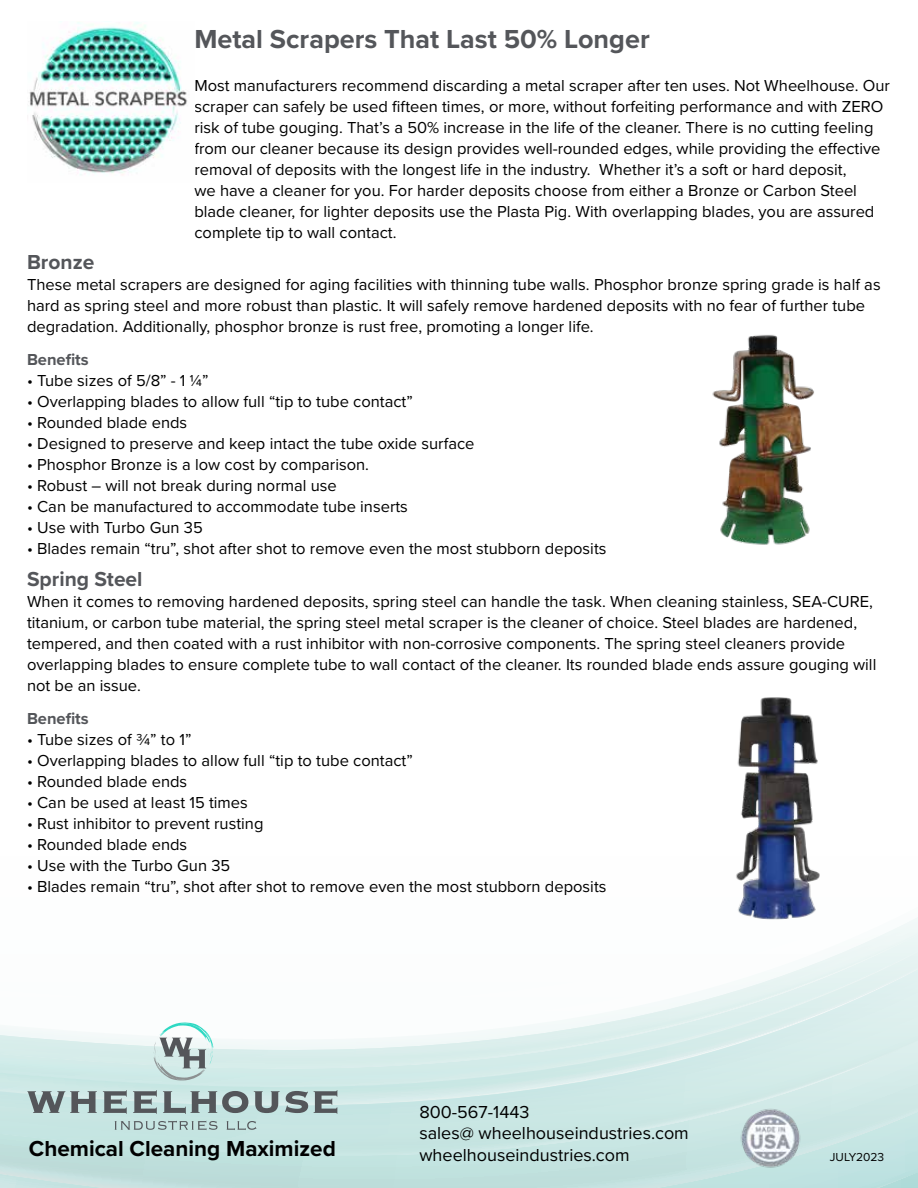
<style>
.page{position:relative;width:918px;height:1188px;background:#fff}
.page>*{position:absolute;margin:0;border:0;box-sizing:border-box;transform-origin:0 0}
.t1{font:700 27px "Proxima Nova";color:#54565a}
.t2{font:700 22.5px "Proxima Nova";color:#000}
.t3{font:700 21px "Proxima Nova";color:#54565a}
.t4{font:18px/21.6px "Proxima Nova";color:#000}
.t5{font:16.5px/21px "Proxima Nova";color:#000}
.t6{font:700 16.5px "Proxima Nova";color:#54565a}
.t7{font:12px "Proxima Nova";color:#000}
</style>
<div class="page">
<svg style="left:0;top:1159px;width:918px;height:29px;background:#bfdfdd"></svg>
<svg style="left:863px;top:917px;width:55px;height:27px"></svg>
<svg style="left:819px;top:944px;width:99px;height:18px"></svg>
<svg style="left:0;top:962px;width:918px;height:197px"></svg>
<svg style="left:27px;top:1091px;width:70px;height:22px;background:#8b9a9b"></svg>
<svg style="left:103px;top:1090px;width:24px;height:24px"></svg>
<svg style="left:133px;top:1090px;width:24px;height:24px"></svg>
<svg style="left:163px;top:1091px;width:85px;height:23px;background:#93a3a4"></svg>
<svg style="left:254px;top:1091px;width:54px;height:22px"></svg>
<svg style="left:314px;top:1090px;width:23px;height:24px"></svg>
<svg style="left:115px;top:1121px;width:102px;height:9px"></svg>
<svg style="left:226px;top:1121px;width:31px;height:9px"></svg>
<svg style="left:154px;top:1022px;width:59px;height:58px"></svg>
<img style="left:721px;top:1088px;width:99px;height:100px">
<img style="left:28px;top:22px;width:160px;height:153px">
<img style="left:712px;top:334px;width:102px;height:211px">
<img style="left:736px;top:697px;width:98px;height:248px">
<h1 class="t1" style="left:194px;top:19px;width:457px">Metal Scrapers That Last 50% Longer</h1>
<p class="t5" style="left:194px;top:74px;width:697px">Most manufacturers recommend discarding a metal scraper after ten uses. Not Wheelhouse. Our scraper can safely be used fifteen times, or more, without forfeiting performance and with ZERO risk of tube gouging. That’s a 50% increase in the life of the cleaner. There is no cutting feeling from our cleaner because its design provides well-rounded edges, while providing the effective removal of deposits with the longest life in the industry. Whether it’s a soft or hard deposit,<br>we have a cleaner for you. For harder deposits choose from either a Bronze or Carbon Steel blade cleaner, for lighter deposits use the Plasta Pig. With overlapping blades, you are assured complete tip to wall contact.</p>
<p class="t3" style="left:27px;top:247px;width:69px">Bronze</p>
<p class="t5" style="left:27px;top:274px;width:855px">These metal scrapers are designed for aging facilities with thinning tube walls. Phosphor bronze spring grade is half as hard as spring steel and more robust than plastic. It will safely remove hardened deposits with no fear of further tube degradation. Additionally, phosphor bronze is rust free, promoting a longer life.</p>
<p class="t6" style="left:27px;top:348px;width:63px">Benefits</p>
<p class="t5" style="left:27px;top:370px;width:183px">• Tube sizes of 5/8” - 1 ¼”</p>
<p class="t5" style="left:27px;top:391px;width:387px">• Overlapping blades to allow full “tip to tube contact”</p>
<p class="t5" style="left:27px;top:412px;width:162px">• Rounded blade ends</p>
<p class="t5" style="left:27px;top:433px;width:449px">• Designed to preserve and keep intact the tube oxide surface</p>
<p class="t5" style="left:27px;top:454px;width:344px">• Phosphor Bronze is a low cost by comparison.</p>
<p class="t5" style="left:27px;top:475px;width:311px">• Robust – will not break during normal use</p>
<p class="t5" style="left:27px;top:496px;width:382px">• Can be manufactured to accommodate tube inserts</p>
<p class="t5" style="left:27px;top:517px;width:177px">• Use with Turbo Gun 35</p>
<p class="t5" style="left:27px;top:538px;width:581px">• Blades remain “tru”, shot after shot to remove even the most stubborn deposits</p>
<p class="t3" style="left:27px;top:563px;width:117px">Spring Steel</p>
<p class="t5" style="left:27px;top:590px;width:851px">When it comes to removing hardened deposits, spring steel can handle the task. When cleaning stainless, SEA-CURE, titanium, or carbon tube material, the spring steel metal scraper is the cleaner of choice. Steel blades are hardened, tempered, and then coated with a rust inhibitor with non-corrosive components. The spring steel cleaners provide overlapping blades to ensure complete tube to wall contact of the cleaner. Its rounded blade ends assure gouging will not be an issue.</p>
<p class="t6" style="left:27px;top:706px;width:63px">Benefits</p>
<p class="t5" style="left:27px;top:728px;width:166px">• Tube sizes of ¾” to 1”</p>
<p class="t5" style="left:27px;top:749px;width:387px">• Overlapping blades to allow full “tip to tube contact”</p>
<p class="t5" style="left:27px;top:770px;width:162px">• Rounded blade ends</p>
<p class="t5" style="left:27px;top:791px;width:222px">• Can be used at least 15 times</p>
<p class="t5" style="left:27px;top:812px;width:238px">• Rust inhibitor to prevent rusting</p>
<p class="t5" style="left:27px;top:833px;width:162px">• Rounded blade ends</p>
<p class="t5" style="left:27px;top:854px;width:205px">• Use with the Turbo Gun 35</p>
<p class="t5" style="left:27px;top:875px;width:581px">• Blades remain “tru”, shot after shot to remove even the most stubborn deposits</p>
<p class="t4" style="left:419px;top:1100px;width:271px">800-567-1443<br>sales@ wheelhouseindustries.com</p>
<h2 class="t2" style="left:29px;top:1132px;width:308px">Chemical Cleaning Maximized</h2>
<p class="t4" style="left:419px;top:1143px;width:212px">wheelhouseindustries.com</p>
<p class="t7" style="left:830px;top:1148px;width:56px">JULY2023</p>
</div>
